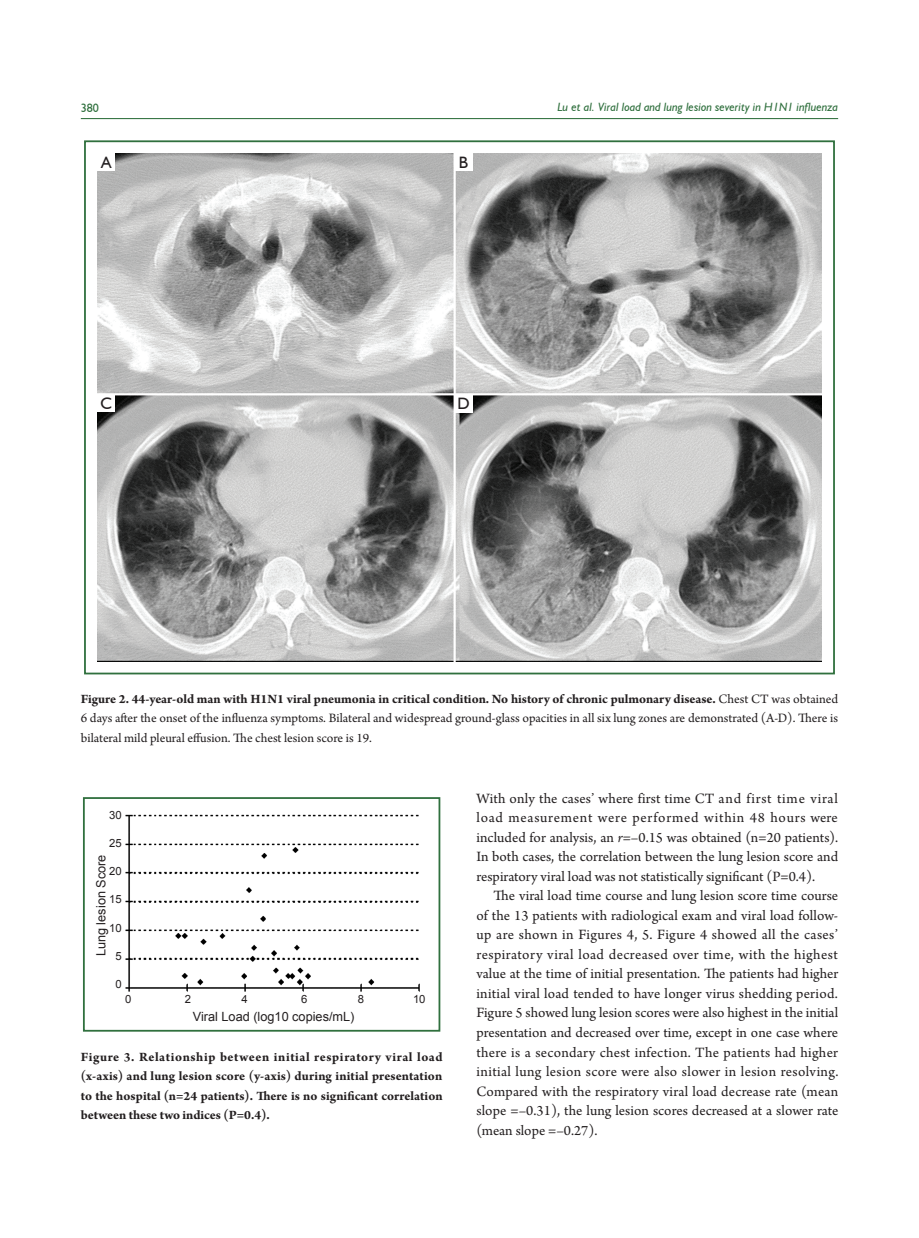
<style>
.page{position:relative;width:919px;height:1238px;background:#fff}
.page>*{position:absolute;margin:0;border:0;box-sizing:border-box;transform-origin:0 0}
.t1{font:16.5px "Humanist 521 BT";color:#231f20}
.t2{font:15px/19.5px "Arno Pro";color:#231f20;text-align:justify}
.t3{font:13.5px/19.5px "Arno Pro";color:#231f20;text-align:justify}
.t4{font:700 13.5px/19.5px "Arno Pro";color:#231f20;text-align:justify}
.t5{font:12.75px "Arial";color:#231f20}
.t6{font:italic 12px "Humanist 521 BT";color:#30703e}
.t7{font:12px "Humanist 521 BT";color:#30703e}
.t8{font:11.25px "Arial";color:#231f20}
.s1{font-weight:700}
.s2{font-style:italic}
</style>
<div class="page">
<hr style="left:81px;top:118px;width:757px;height:1px;background:#30703e">
<img style="left:98px;top:154px;width:723px;height:507px">
<div style="left:98px;top:154px;width:17px;height:17px;background:#fff"></div>
<div style="left:455px;top:154px;width:17px;height:17px;background:#fff"></div>
<div style="left:98px;top:395px;width:17px;height:17px;background:#fff"></div>
<div style="left:455px;top:395px;width:17px;height:17px;background:#fff"></div>
<div style="left:83px;top:797px;width:357px;height:234px;border:2px solid #30703e"></div>
<img style="left:125px;top:814px;width:295px;height:178px">
<p class="t7" style="left:81px;top:101px;width:20px">380</p>
<p class="t6" style="left:557px;top:99px;width:282px">Lu et al. Viral load and lung lesion severity in H1N1 influenza</p>
<p class="t1" style="left:101px;top:152px;width:12px">A</p>
<p class="t1" style="left:459px;top:152px;width:11px">B</p>
<p class="t1" style="left:101px;top:393px;width:13px">C</p>
<p class="t1" style="left:457px;top:393px;width:14px">D</p>
<p class="t3" style="left:81px;top:689px;width:758px"><span class="s1">Figure 2. 44-year-old man with H1N1 viral pneumonia in critical condition. No history of chronic pulmonary disease.</span> Chest CT was obtained 6 days after the onset of the influenza symptoms. Bilateral and widespread ground-glass opacities in all six lung zones are demonstrated (A-D). There is bilateral mild pleural effusion. The chest lesion score is 19.</p>
<p class="t8" style="left:109px;top:807px;width:14px">30</p>
<p class="t8" style="left:109px;top:835px;width:14px">25</p>
<p class="t8" style="left:109px;top:863px;width:14px">20</p>
<p class="t8" style="left:109px;top:892px;width:14px">15</p>
<p class="t8" style="left:109px;top:920px;width:14px">10</p>
<p class="t8" style="left:115px;top:948px;width:8px">5</p>
<p class="t8" style="left:115px;top:976px;width:8px">0</p>
<p class="t5" style="left:93px;top:956px;width:103px;rotate:-90deg">Lung lesion Score</p>
<p class="t8" style="left:125px;top:991px;width:8px">0</p>
<p class="t8" style="left:185px;top:991px;width:8px">2</p>
<p class="t8" style="left:241px;top:991px;width:8px">4</p>
<p class="t8" style="left:301px;top:991px;width:8px">6</p>
<p class="t8" style="left:358px;top:991px;width:8px">8</p>
<p class="t8" style="left:413px;top:991px;width:14px">10</p>
<p class="t5" style="left:193px;top:1008px;width:163px">Viral Load (log10 copies/mL)</p>
<p class="t4" style="left:81px;top:1047px;width:363px">Figure 3. Relationship between initial respiratory viral load (x-axis) and lung lesion score (y-axis) during initial presentation to the hospital (n=24 patients). There is no significant correlation between these two indices (P=0.4).</p>
<p class="t2" style="left:476px;top:789px;width:363px">With only the cases’ where first time CT and first time viral load measurement were performed within 48 hours were included for analysis, an <span class="s2">r</span>=–0.15 was obtained (n=20 patients).<br>In both cases, the correlation between the lung lesion score and respiratory viral load was not statistically significant (P=0.4).</p>
<p class="t2" style="left:476px;top:886px;width:363px;text-indent:17px">The viral load time course and lung lesion score time course of the 13 patients with radiological exam and viral load follow&shy;up are shown in Figures 4, 5. Figure 4 showed all the cases’ respiratory viral load decreased over time, with the highest value at the time of initial presentation. The patients had higher initial viral load tended to have longer virus shedding period.<br>Figure 5 showed lung lesion scores were also highest in the initial presentation and decreased over time, except in one case where there is a secondary chest infection. The patients had higher initial lung lesion score were also slower in lesion resolving.<br>Compared with the respiratory viral load decrease rate (mean slope =–0.31), the lung lesion scores decreased at a slower rate (mean slope =–0.27).</p>
</div>
